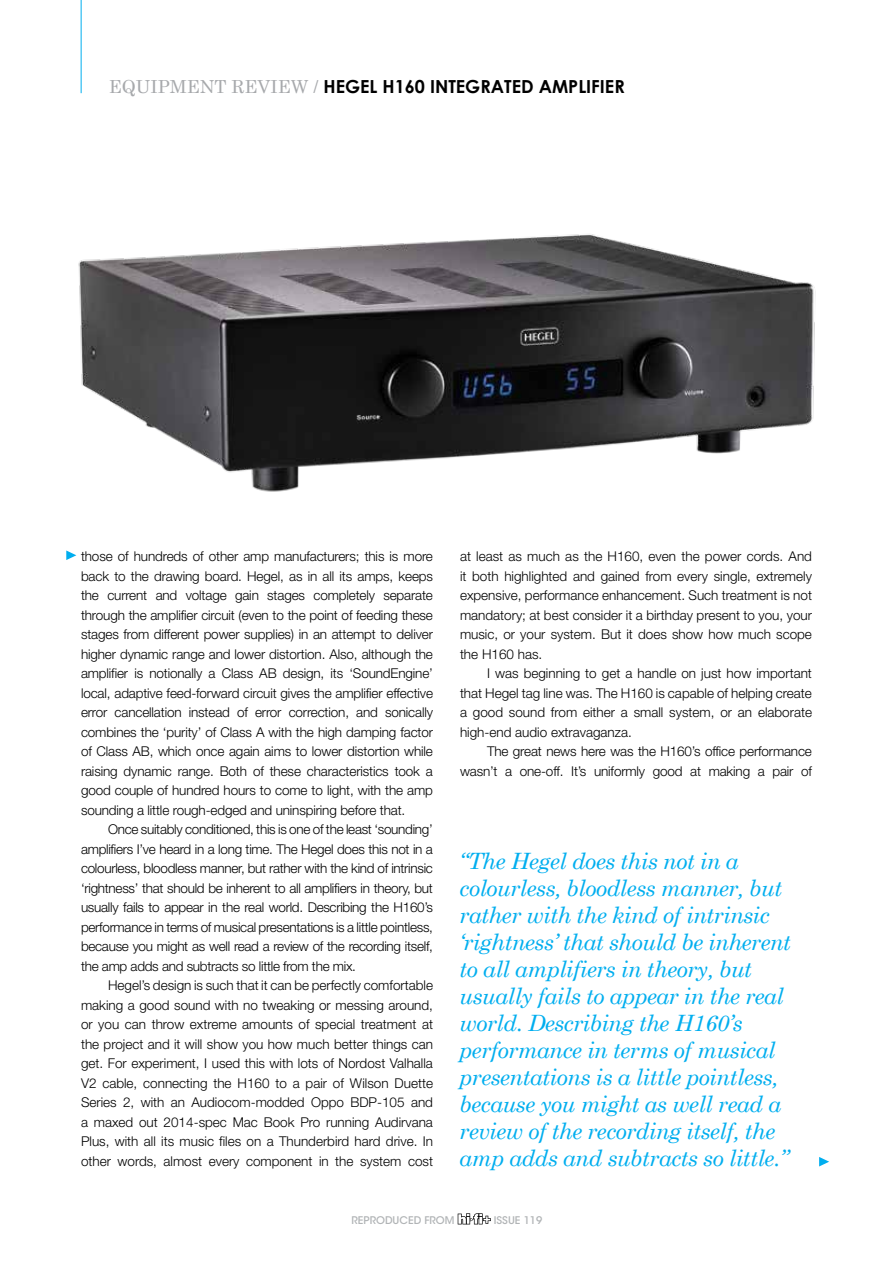
<style>
.page{position:relative;width:893px;height:1263px;background:#fff}
.page>*{position:absolute;margin:0;border:0;box-sizing:border-box;transform-origin:0 0}
.t1{font:italic 22.5px/27px "Century Schoolbook";letter-spacing:-.025em;color:#00aeef}
.t2{font:700 18px "Century Gothic";color:#000}
.t3{font:300 13.5px/19.5px "Helvetica Neue LT Std";letter-spacing:-.01em;color:#000;text-align:justify}
.t4{font:500 10.5px "ITC Avant Garde Std";color:#b1b4b6}
.s1{font-family:"Century Schoolbook";font-weight:400;color:#a7a9ac}
</style>
<div class="page">
<hr style="left:81px;top:0;width:1px;height:93px;background:#00aeef">
<svg style="left:458px;top:1213px;width:33px;height:11px"></svg>
<svg style="left:66px;top:550px;width:10px;height:10px"></svg>
<img style="left:78px;top:87px;width:738px;height:405px">
<svg style="left:819px;top:1157px;width:10px;height:9px"></svg>
<h2 class="t2" style="left:109px;top:75px;width:517px"><span class="s1">EQUIPMENT REVIEW /</span> HEGEL H160 INTEGRATED AMPLIFIER</h2>
<p class="t3" style="left:81px;top:546px;width:354px">those of hundreds of other amp manufacturers; this is more back to the drawing board. Hegel, as in all its amps, keeps the current and voltage gain stages completely separate through the amplifier circuit (even to the point of feeding these stages from different power supplies) in an attempt to deliver higher dynamic range and lower distortion. Also, although the amplifier is notionally a Class AB design, its ‘SoundEngine’ local, adaptive feed-forward circuit gives the amplifier effective error cancellation instead of error correction, and sonically combines the ‘purity’ of Class A with the high damping factor of Class AB, which once again aims to lower distortion while raising dynamic range. Both of these characteristics took a good couple of hundred hours to come to light, with the amp sounding a little rough-edged and uninspiring before that.</p>
<p class="t3" style="left:81px;top:819px;width:353px;text-indent:27px">Once suitably conditioned, this is one of the least ‘sounding’ amplifiers I’ve heard in a long time. The Hegel does this not in a colourless, bloodless manner, but rather with the kind of intrinsic ‘rightness’ that should be inherent to all amplifiers in theory, but usually fails to appear in the real world. Describing the H160’s performance in terms of musical presentations is a little pointless, because you might as well read a review of the recording itself, the amp adds and subtracts so little from the mix.</p>
<p class="t3" style="left:81px;top:975px;width:354px;text-indent:27px">Hegel’s design is such that it can be perfectly comfortable making a good sound with no tweaking or messing around, or you can throw extreme amounts of special treatment at the project and it will show you how much better things can get. For experiment, I used this with lots of Nordost Valhalla V2 cable, connecting the H160 to a pair of Wilson Duette Series 2, with an Audiocom-modded Oppo BDP-105 and a maxed out 2014-spec Mac Book Pro running Audirvana Plus, with all its music files on a Thunderbird hard drive. In other words, almost every component in the system cost</p>
<p class="t3" style="left:460px;top:546px;width:353px">at least as much as the H160, even the power cords. And it both highlighted and gained from every single, extremely expensive, performance enhancement. Such treatment is not mandatory; at best consider it a birthday present to you, your music, or your system. But it does show how much scope the H160 has.</p>
<p class="t3" style="left:460px;top:663px;width:353px;text-indent:27px">I was beginning to get a handle on just how important that Hegel tag line was. The H160 is capable of helping create a good sound from either a small system, or an elaborate high-end audio extravaganza.</p>
<p class="t3" style="left:460px;top:741px;width:353px;text-align:right">The great news here was the H160’s office performance wasn’t a one-off. It’s uniformly good at making a pair of</p>
<p class="t1" style="left:460px;top:847px;width:333px">“The Hegel does this not in a colourless, bloodless manner, but rather with the kind of intrinsic ‘rightness’ that should be inherent to all amplifiers in theory, but usually fails to appear in the real world. Describing the H160’s performance in terms of musical presentations is a little pointless, because you might as well read a review of the recording itself, the amp adds and subtracts so little.”</p>
<p class="t4" style="left:352px;top:1214px;width:104px">REPRODUCED FROM</p>
<p class="t4" style="left:494px;top:1214px;width:50px">ISSUE 119</p>
</div>
